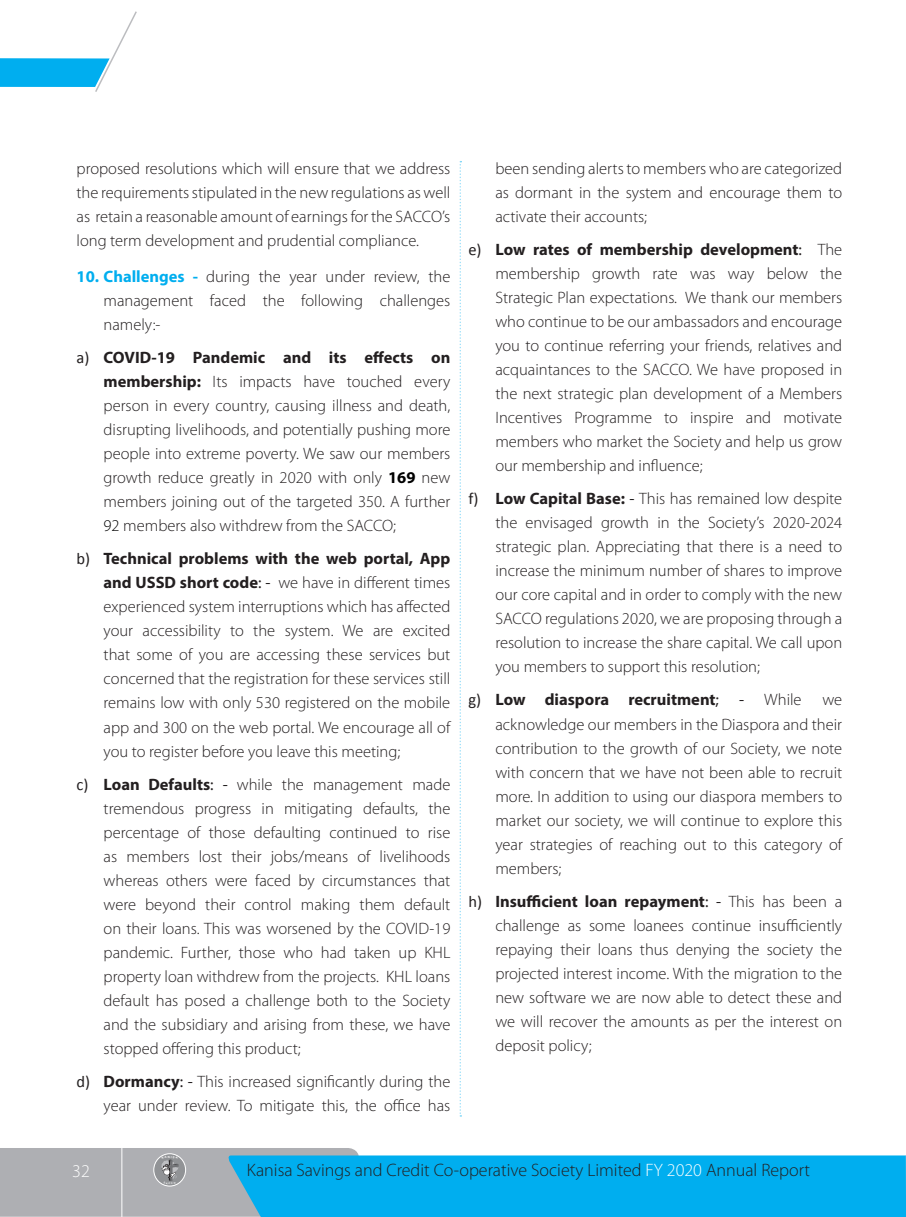
<style>
.page{position:relative;width:906px;height:1217px;background:#fff}
.page>*{position:absolute;margin:0;border:0;box-sizing:border-box;transform-origin:0 0}
.t1{font:300 18px "Myriad Pro";color:#231f20}
.t2{font:300 18px "Myriad Pro";color:#fff}
.No_Spacing{font:300 16.5px/24px "Myriad Pro";color:#231f20;text-align:justify}
.List_Paragraph{font:300 16.5px/24px "Myriad Pro";color:#231f20;text-align:justify}
.t3{font:700 16.5px "Myriad Pro";color:#231f20}
.s1{font-weight:700;color:#00aeef}
.s2{font-family:"Calibri";font-weight:400}
.s3{font-weight:700}
.s4{font-weight:700;color:#000}
.s5{color:#000}
.s6{font-weight:400}
.s7{font-weight:300}
.s8{color:#fff}
</style>
<div class="page">
<svg style="left:0;top:11px;width:137px;height:81px"></svg>
<svg style="left:459px;top:161px;width:2px;height:955px"></svg>
<svg style="left:0;top:1148px;width:906px;height:68px;background:#42b3de"></svg>
<p class="No_Spacing" style="left:77px;top:156px;width:375px">proposed resolutions which will ensure that we address the requirements stipulated in the new regulations as well as retain a reasonable amount of earnings for the SACCO’s long term development and prudential compliance.</p>
<p class="List_Paragraph" style="left:104px;top:264px;width:348px;text-indent:-27px"><span class="s1">10. Challenges -</span> during the year under review, the management faced the following challenges namely:-</p>
<p class="No_Spacing" style="left:104px;top:345px;width:348px;text-indent:-27px"><span class="s2">a)</span> <span class="s3">COVID-19 Pandemic and its effects on membership:</span> Its impacts have touched every person in every country, causing illness and death, disrupting livelihoods, and potentially pushing more people into extreme poverty. We saw our members growth reduce greatly in 2020 with only <span class="s4">169</span> new members joining out of the targeted 350. A further <span class="s5">92</span> members also withdrew from the SACCO;</p>
<p class="No_Spacing" style="left:104px;top:546px;width:348px;text-indent:-27px"><span class="s2">b)</span> <span class="s3">Technical problems with the web portal, App and USSD short code</span><span class="s6">: -</span> we have in different times experienced system interruptions which has affected your accessibility to the system. We are excited that some of you are accessing these services but concerned that the registration for these services still remains low with only 530 registered on the mobile app and 300 on the web portal. We encourage all of you to register before you leave this meeting;</p>
<p class="No_Spacing" style="left:104px;top:771px;width:348px;text-indent:-27px"><span class="s2">c)</span> <span class="s3">Loan Defaults</span><span class="s6">: -</span> while the management made tremendous progress in mitigating defaults, the percentage of those defaulting continued to rise as members lost their jobs/means of livelihoods whereas others were faced by circumstances that were beyond their control making them default on their loans. This was worsened by the COVID-19 pandemic. Further, those who had taken up KHL property loan withdrew from the projects. KHL loans default has posed a challenge both to the Society and the subsidiary and arising from these, we have stopped offering this product;</p>
<p class="No_Spacing" style="left:77px;top:1068px;width:375px;text-align:right"><span class="s2">d)</span> <span class="s3">Dormancy</span><span class="s6">: -</span> This increased significantly during the year under review. To mitigate this, the office has</p>
<p class="No_Spacing" style="left:495px;top:156px;width:348px">been sending alerts to members who are categorized as dormant in the system and encourage them to activate their accounts;</p>
<p class="No_Spacing" style="left:495px;top:237px;width:348px;text-indent:-27px"><span class="s2">e)</span> <span class="s3">Low rates of membership development</span><span class="s6">:</span> The membership growth rate was way below the Strategic Plan expectations. We thank our members who continue to be our ambassadors and encourage you to continue referring your friends, relatives and acquaintances to the SACCO. We have proposed in the next strategic plan development of a Members Incentives Programme to inspire and motivate members who market the Society and help us grow our membership and influence;</p>
<p class="No_Spacing" style="left:495px;top:486px;width:348px;text-indent:-27px"><span class="s2">f)</span> <span class="s3">Low Capital Base:</span> <span class="s6">-</span> This has remained low despite the envisaged growth in the Society’s 2020-2024 strategic plan. Appreciating that there is a need to increase the minimum number of shares to improve our core capital and in order to comply with the new SACCO regulations 2020, we are proposing through a resolution to increase the share capital. We call upon you members to support this resolution;</p>
<p class="t3" style="left:468px;top:689px;width:335px"><span class="s2">g)</span> Low diaspora recruitment<span class="s6">; -</span> <span class="s7">While</span></p>
<p class="No_Spacing" style="left:495px;top:687px;width:348px;text-indent:327px">we acknowledge our members in the Diaspora and their contribution to the growth of our Society, we note with concern that we have not been able to recruit more. In addition to using our diaspora members to market our society, we will continue to explore this year strategies of reaching out to this category of members;</p>
<p class="No_Spacing" style="left:495px;top:888px;width:348px;text-indent:-27px"><span class="s2">h)</span> <span class="s3">Insufficient loan repayment</span><span class="s6">: -</span> This has been a challenge as some loanees continue insufficiently repaying their loans thus denying the society the projected interest income. With the migration to the new software we are now able to detect these and we will recover the amounts as per the interest on deposit policy;</p>
<p class="t2" style="left:72px;top:1159px;width:19px">32</p>
<p class="t1" style="left:247px;top:1159px;width:565px">Kanisa Savings and Credit Co-operative Society Limited <span class="s8">FY 2020</span> Annual Report</p>
</div>
